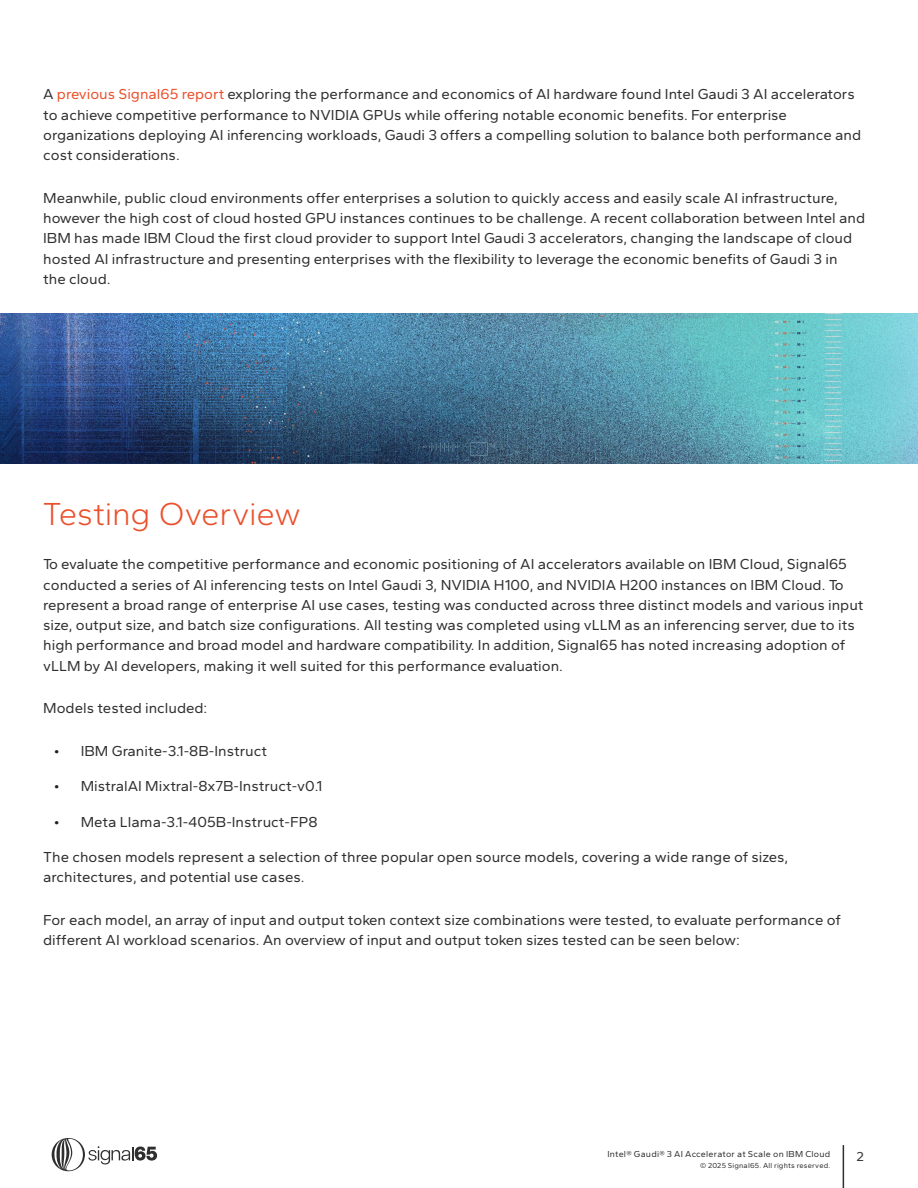
<style>
.page{position:relative;width:918px;height:1188px;background:#fff}
.page>*{position:absolute;margin:0;border:0;box-sizing:border-box;transform-origin:0 0}
.t1{font:300 33px "Gantari";letter-spacing:-.01em;color:#eb502c}
.t2{font:15px/20.2px "Gantari";color:#2f2f2f}
.t3{font:13.5px "Gantari";color:#2f2f2f}
.t4{font:9px "Gantari";letter-spacing:.025em;color:#2f2f2f}
.t5{font:7.5px "Gantari";letter-spacing:.025em;color:#2f2f2f}
.s1{color:#eb502c}
.s2{color:#231f20}
</style>
<div class="page">
<svg style="left:52px;top:1138px;width:105px;height:33px"></svg>
<img style="left:0;top:314px;width:918px;height:150px">
<hr style="left:843px;top:1145px;width:1px;height:43px;background:#2f2f2f">
<p class="t2" style="left:43px;top:84px;width:820px">A <span class="s1">previous Signal65 report</span> exploring the performance and economics of AI hardware found Intel Gaudi 3 AI accelerators to achieve competitive performance to NVIDIA GPUs while offering notable economic benefits. For enterprise organizations deploying AI inferencing workloads, Gaudi 3 offers a compelling solution to balance both performance and cost considerations.</p>
<p class="t2" style="left:43px;top:187px;width:823px">Meanwhile, public cloud environments offer enterprises a solution to quickly access and easily scale AI infrastructure, however the high cost of cloud hosted GPU instances continues to be challenge. A recent collaboration between Intel and IBM has made IBM Cloud the first cloud provider to support Intel Gaudi 3 accelerators, changing the landscape of cloud hosted AI infrastructure and presenting enterprises with the flexibility to leverage the economic benefits of Gaudi 3 in<br>the cloud.</p>
<h1 class="t1" style="left:43px;top:493px;width:260px">Testing Overview</h1>
<p class="t2" style="left:43px;top:554px;width:822px">To evaluate the competitive performance and economic positioning of AI accelerators available on IBM Cloud, Signal65 conducted a series of AI inferencing tests on Intel Gaudi 3, NVIDIA H100, and NVIDIA H200 instances on IBM Cloud. To represent a broad range of enterprise AI use cases, testing was conducted across three distinct models and various input size, output size, and batch size configurations. All testing was completed using vLLM as an inferencing server, due to its high performance and broad model and hardware compatibility. In addition, Signal65 has noted increasing adoption of vLLM by AI developers, making it well suited for this performance evaluation.</p>
<p class="t2" style="left:43px;top:698px;width:166px">Models tested included:</p>
<p class="t2" style="left:54px;top:741px;width:215px"><span class="s2">•</span> IBM Granite-3.1-8B-Instruct</p>
<p class="t2" style="left:54px;top:776px;width:270px"><span class="s2">•</span> MistralAI Mixtral-8x7B-Instruct-v0.1</p>
<p class="t2" style="left:54px;top:811px;width:265px"><span class="s2">•</span> Meta Llama-3.1-405B-Instruct-FP8</p>
<p class="t2" style="left:43px;top:846px;width:747px">The chosen models represent a selection of three popular open source models, covering a wide range of sizes, architectures, and potential use cases.</p>
<p class="t2" style="left:43px;top:909px;width:799px">For each model, an array of input and output token context size combinations were tested, to evaluate performance of different AI workload scenarios. An overview of input and output token sizes tested can be seen below:</p>
<p class="t4" style="left:607px;top:1148px;width:224px">Intel® Gaudi® 3 AI Accelerator at Scale on IBM Cloud</p>
<p class="t3" style="left:856px;top:1148px;width:9px">2</p>
<p class="t5" style="left:700px;top:1161px;width:132px">© 2025 Signal65. All rights reserved.</p>
</div>
